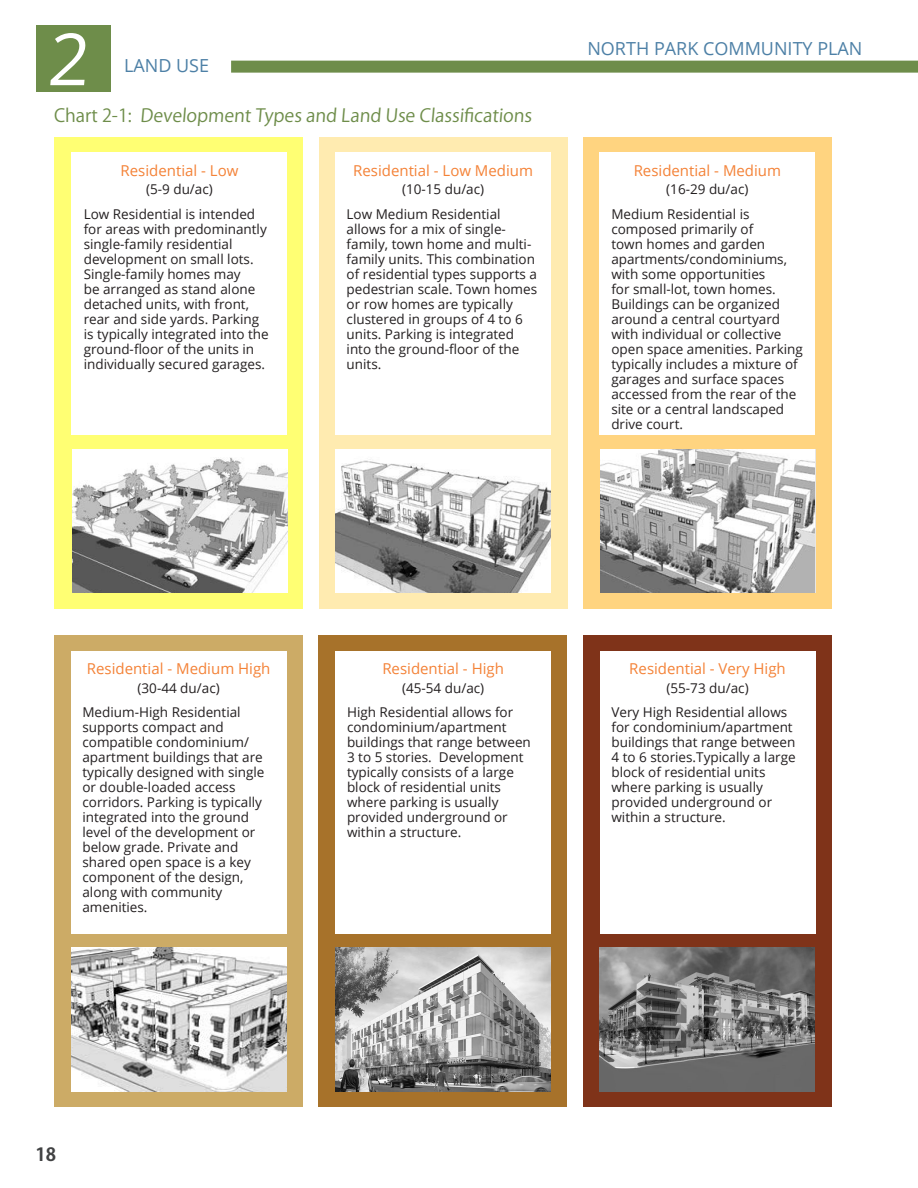
<style>
.page{position:relative;width:918px;height:1188px;background:#fff}
.page>*{position:absolute;margin:0;border:0;box-sizing:border-box;transform-origin:0 0}
.t1{font:72px "Open Sans";color:#fff}
.t2{font:18px "Koz Go Pr 6 N";color:#6e8d4a}
.t3{font:18px "Open Sans";color:#4d80a6}
.t4{font:700 18px "Koz Go Pr 6 N";color:#414243}
.TITLES{font:15px "Open Sans";color:#f48237}
.Table_Text{font:13.5px/15px "Open Sans";color:#231f20}
.TITLES-2{font:13.5px "Open Sans";color:#231f20}
</style>
<div class="page">
<div style="left:231px;top:61px;width:687px;height:12px;background:#6e8d4a"></div>
<div style="left:36px;top:25px;width:74px;height:67px;background:#6e8d4a"></div>
<div style="left:55px;top:137px;width:248px;height:472px;background:#ffff73"></div>
<div style="left:319px;top:137px;width:248px;height:472px;background:#ffebb0"></div>
<div style="left:583px;top:137px;width:249px;height:472px;background:#ffd480"></div>
<div style="left:54px;top:635px;width:249px;height:472px;background:#ccab66"></div>
<div style="left:319px;top:635px;width:248px;height:472px;background:#a7722a"></div>
<div style="left:72px;top:152px;width:215px;height:283px;background:#fff"></div>
<img style="left:72px;top:449px;width:215px;height:144px">
<div style="left:336px;top:152px;width:215px;height:283px;background:#fff"></div>
<img style="left:336px;top:449px;width:215px;height:144px">
<div style="left:600px;top:152px;width:215px;height:283px;background:#fff"></div>
<img style="left:71px;top:948px;width:215px;height:143px">
<div style="left:71px;top:651px;width:215px;height:283px;background:#fff"></div>
<img style="left:600px;top:449px;width:215px;height:144px">
<div style="left:336px;top:651px;width:215px;height:283px;background:#fff"></div>
<div style="left:583px;top:635px;width:249px;height:472px;background:#7f3319"></div>
<div style="left:600px;top:651px;width:215px;height:283px;background:#fff"></div>
<img style="left:600px;top:948px;width:215px;height:143px">
<img style="left:336px;top:948px;width:215px;height:143px">
<h1 class="t1" style="left:47px;top:10px;width:51px">2</h1>
<h2 class="t3" style="left:124px;top:53px;width:87px">LAND USE</h2>
<p class="t2" style="left:54px;top:106px;width:482px">Chart 2-1: Development Types and Land Use Classifications</p>
<p class="TITLES" style="left:121px;top:160px;width:119px">Residential - Low</p>
<p class="Table_Text" style="left:146px;top:182px;width:68px">(5-9 du/ac)</p>
<p class="Table_Text" style="left:84px;top:206px;width:187px">Low Residential is intended for areas with predominantly single-family residential development on small lots.<br>Single-family homes may<br>be arranged as stand alone detached units, with front, rear and side yards. Parking is typically integrated into the ground-floor of the units in individually secured garages.</p>
<p class="TITLES" style="left:353px;top:160px;width:181px">Residential - Low Medium</p>
<p class="Table_Text" style="left:402px;top:182px;width:84px">(10-15 du/ac)</p>
<p class="Table_Text" style="left:347px;top:206px;width:192px">Low Medium Residential allows for a mix of single&shy;family, town home and multi&shy;family units. This combination of residential types supports a pedestrian scale. Town homes or row homes are typically clustered in groups of 4 to 6 units. Parking is integrated into the ground-floor of the units.</p>
<h2 class="t3" style="left:587px;top:36px;width:277px">NORTH PARK COMMUNITY PLAN</h2>
<p class="TITLES" style="left:634px;top:160px;width:149px">Residential - Medium</p>
<p class="TITLES-2" style="left:666px;top:180px;width:84px">(16-29 du/ac)</p>
<p class="Table_Text" style="left:611px;top:206px;width:193px">Medium Residential is composed primarily of<br>town homes and garden apartments/condominiums, with some opportunities<br>for small-lot, town homes.<br>Buildings can be organized around a central courtyard with individual or collective open space amenities. Parking typically includes a mixture of garages and surface spaces accessed from the rear of the site or a central landscaped drive court.</p>
<p class="TITLES" style="left:87px;top:658px;width:185px">Residential - Medium High</p>
<p class="Table_Text" style="left:138px;top:680px;width:84px">(30-44 du/ac)</p>
<p class="Table_Text" style="left:82px;top:705px;width:184px">Medium-High Residential supports compact and compatible condominium/ apartment buildings that are typically designed with single or double-loaded access corridors. Parking is typically integrated into the ground level of the development or below grade. Private and shared open space is a key component of the design, along with community amenities.</p>
<p class="TITLES" style="left:382px;top:658px;width:123px">Residential - High</p>
<p class="Table_Text" style="left:402px;top:680px;width:84px">(45-54 du/ac)</p>
<p class="Table_Text" style="left:347px;top:705px;width:185px">High Residential allows for condominium/apartment buildings that range between<br>3 to 5 stories. Development typically consists of a large block of residential units where parking is usually provided underground or within a structure.</p>
<p class="TITLES" style="left:629px;top:658px;width:158px">Residential - Very High</p>
<p class="Table_Text" style="left:666px;top:680px;width:84px">(55-73 du/ac)</p>
<p class="Table_Text" style="left:611px;top:705px;width:186px">Very High Residential allows for condominium/apartment buildings that range between<br>4 to 6 stories.Typically a large block of residential units where parking is usually provided underground or within a structure.</p>
<h2 class="t4" style="left:36px;top:1144px;width:22px">18</h2>
</div>
